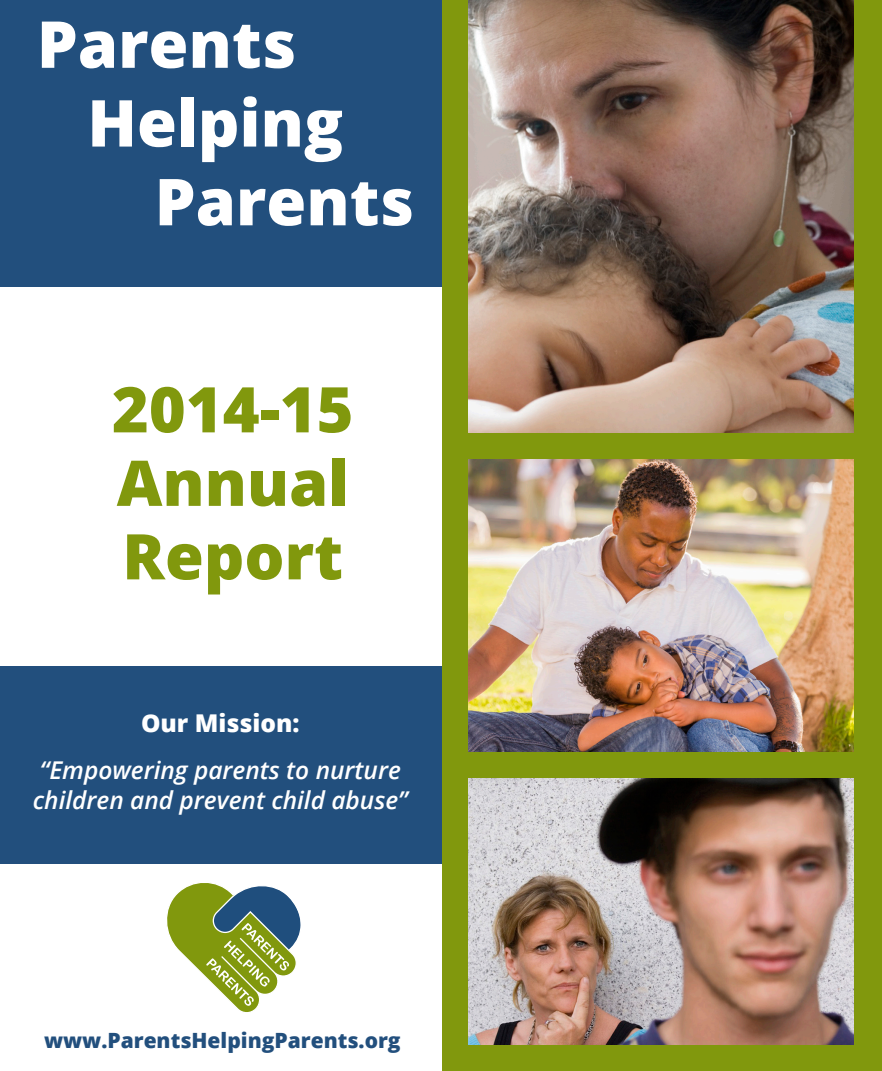
<style>
.page{position:relative;width:882px;height:1071px;background:#fff}
.page>*{position:absolute;margin:0;border:0;box-sizing:border-box;transform-origin:0 0}
.t1{font:800 64.75px "Open Sans";color:#fff}
.t2{font:800 63px/73.5px "Open Sans";color:#81980d;text-align:justify}
.t3{font:italic 600 24.5px/29.4px "Open Sans";color:#fff}
.t4{font:800 24.5px "Open Sans";color:#fff}
.t5{font:800 21px "Open Sans";color:#224f7d}
</style>
<div class="page">
<div style="left:0;top:667px;width:455px;height:197px;background:#224f7d"></div>
<div style="left:0;top:0;width:454px;height:286px;background:#224f7d"></div>
<svg style="left:468px;top:0;width:387px;height:1px"></svg>
<img style="left:468px;top:778px;width:387px;height:268px">
<img style="left:468px;top:1px;width:387px;height:432px">
<img style="left:468px;top:458px;width:387px;height:295px">
<svg style="left:167px;top:883px;width:134px;height:129px"></svg>
<div style="left:443px;top:433px;width:439px;height:25px;background:#81980d"></div>
<div style="left:855px;top:0;width:27px;height:1071px;background:#81980d"></div>
<div style="left:443px;top:1046px;width:439px;height:25px;background:#81980d"></div>
<div style="left:443px;top:0;width:25px;height:1071px;background:#81980d"></div>
<div style="left:443px;top:753px;width:439px;height:25px;background:#81980d"></div>
<p class="t1" style="left:37px;top:-5px;width:261px">Parents</p>
<p class="t1" style="left:87px;top:74px;width:257px">Helping</p>
<p class="t1" style="left:155px;top:153px;width:261px">Parents</p>
<p class="t2" style="left:112px;top:369px;width:243px">2014-15<br>Annual Report</p>
<p class="t4" style="left:141px;top:705px;width:160px">Our Mission:</p>
<p class="t3" style="left:33px;top:755px;width:377px">“Empowering parents to nurture children and prevent child abuse”</p>
<p class="t5" style="left:44px;top:1024px;width:358px">www.ParentsHelpingParents.org</p>
</div>
